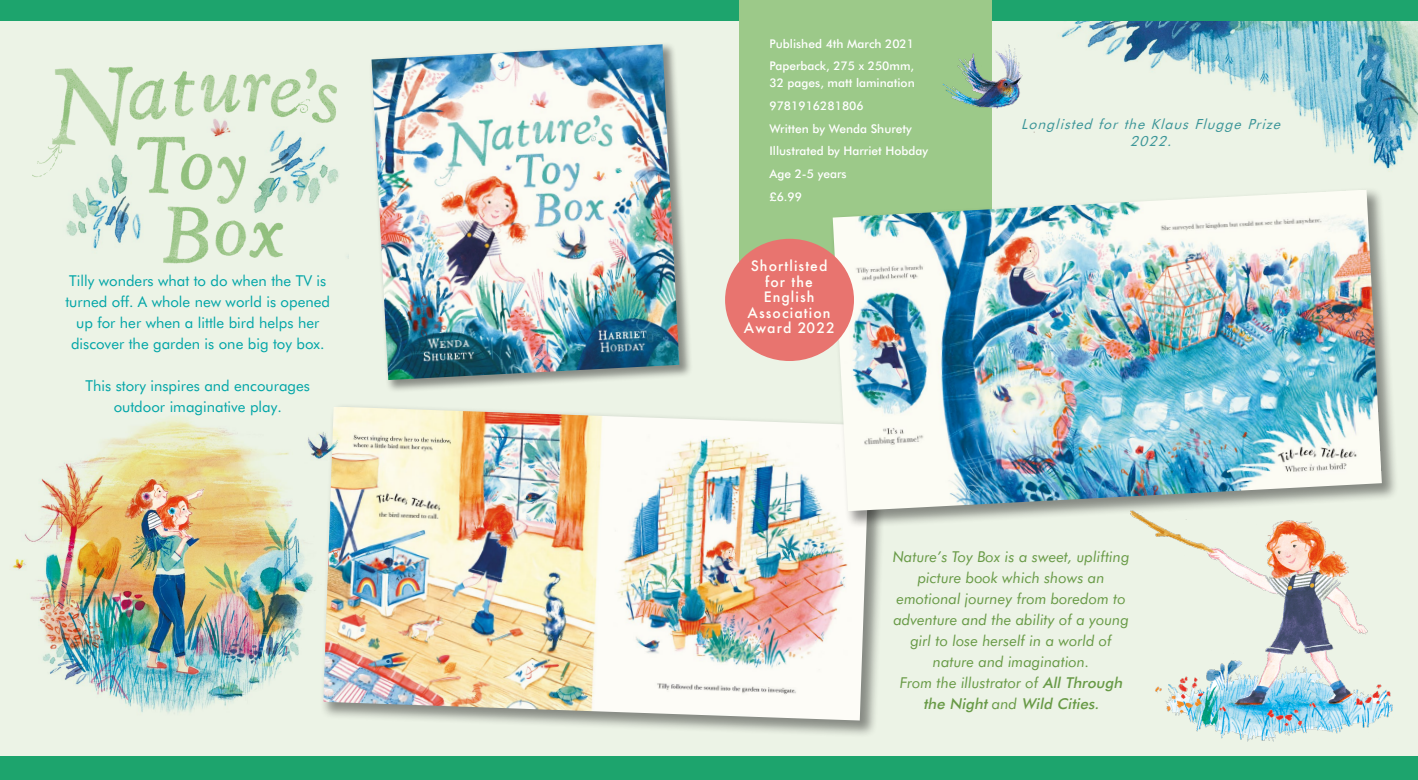
<style>
.page{position:relative;width:1418px;height:780px;background:#fff}
.page>*{position:absolute;margin:0;border:0;box-sizing:border-box;transform-origin:0 0}
.t1{font:italic 15px/21px "Futura BT";color:#689a46;text-align:center}
.t2{font:15px/21px "Futura BT";color:#00a5a7;text-align:center}
.t3{font:500 14px/15.6px "Futura";letter-spacing:.075em;color:#fffef8;text-align:center}
.t4{font:italic 14px/16.8px "Futura BT";color:#3b9598;text-align:center}
.t5{font:500 12px/22.7px "Futura BT";color:#fff}
.s1{font-weight:500}
</style>
<div class="page">
<div style="left:0;top:0;width:1417px;height:780px;background:#ecf3e6"></div>
<img style="left:991px;top:21px;width:426px;height:155px">
<div style="left:369px;top:42px;width:324px;height:351px;background:#000;opacity:.42"></div>
<img style="left:371px;top:44px;width:308px;height:336px">
<div style="left:320px;top:403px;width:567px;height:334px;background:#000;opacity:.42"></div>
<img style="left:408px;top:406px;width:462px;height:314px">
<div style="left:0;top:756px;width:1417px;height:24px;background:#1da46d"></div>
<div style="left:0;top:0;width:1417px;height:21px;background:#1da46d"></div>
<div style="left:739px;top:0;width:252px;height:287px;background:#9cc989"></div>
<div style="left:829px;top:186px;width:570px;height:342px;background:#000;opacity:.42"></div>
<img style="left:832px;top:189px;width:549px;height:322px">
<img style="left:33px;top:66px;width:316px;height:198px">
<img style="left:1109px;top:502px;width:290px;height:240px">
<img style="left:942px;top:32px;width:108px;height:108px">
<img style="left:12px;top:317px;width:396px;height:420px">
<div style="left:725px;top:239px;width:129px;height:122px;background:#e8746f;border-radius:50%"></div>
<p class="t2" style="left:65px;top:269px;width:266px">Tilly wonders what to do when the TV is turned off. A whole new world is opened up for her when a little bird helps her discover the garden is one big toy box.</p>
<p class="t2" style="left:85px;top:374px;width:226px">This story inspires and encourages outdoor imaginative play.</p>
<p class="t5" style="left:769px;top:32px;width:146px">Published 4th March 2021<br>Paperback, 275 x 250mm,</p>
<p class="t5" style="left:769px;top:71px;width:160px">32 pages, matt lamination<br>9781916281806<br>Written by Wenda Shurety<br>Illustrated by Harriet Hobday<br>Age 2-5 years<br>£6.99</p>
<p class="t3" style="left:744px;top:258px;width:92px">Shortlisted for the<br>English<br>Association<br>Award 2022</p>
<p class="t4" style="left:1021px;top:115px;width:265px">Longlisted for the Klaus Flugge Prize<br>2022.</p>
<p class="t1" style="left:892px;top:545px;width:238px">Nature’s Toy Box is a sweet, uplifting picture book which shows an emotional journey from boredom to adventure and the ability of a young girl to lose herself in a world of nature and imagination.<br>From the illustrator of <span class="s1">All Through the Night</span> a n d <span class="s1">Wild Cities.</span></p>
</div>
